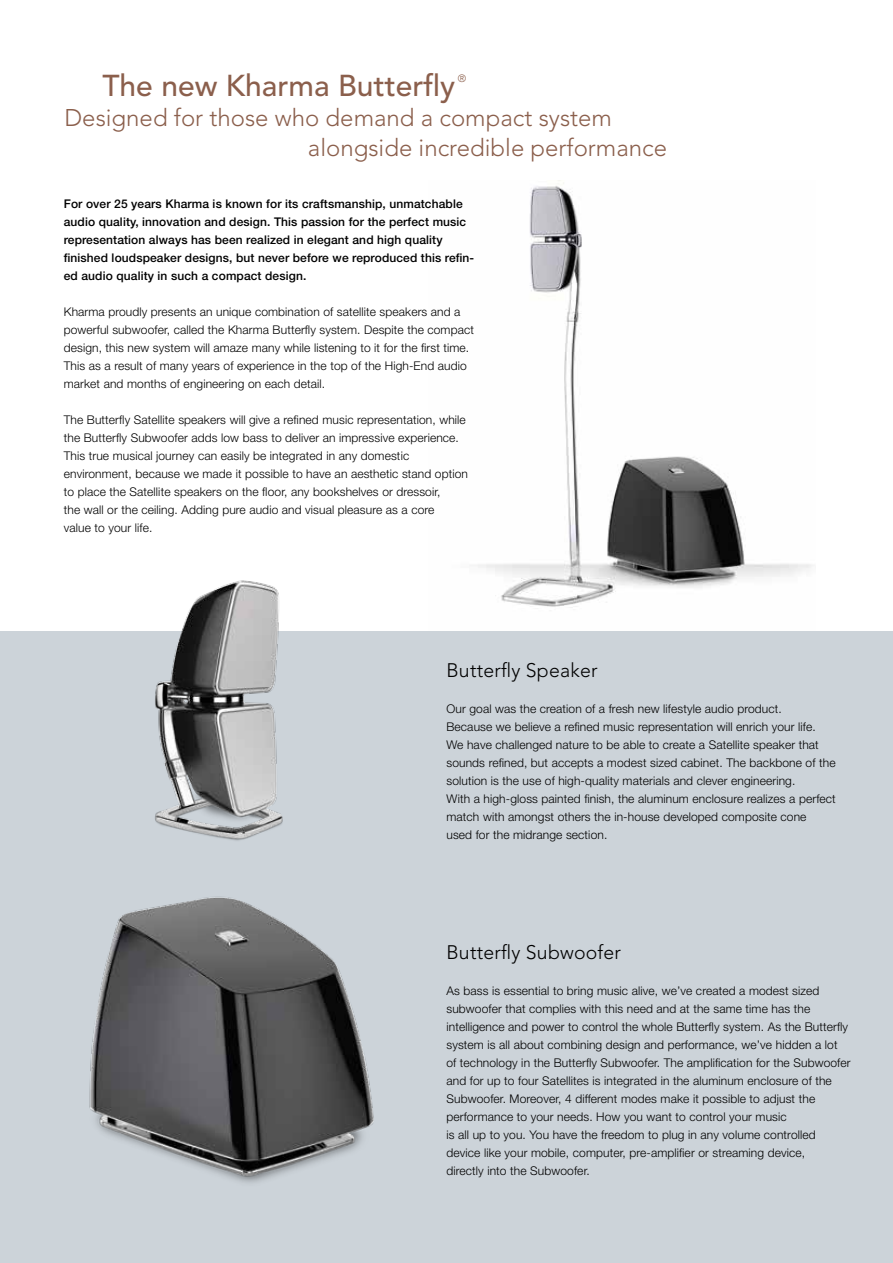
<style>
.page{position:relative;width:893px;height:1263px;background:#fff}
.page>*{position:absolute;margin:0;border:0;box-sizing:border-box;transform-origin:0 0}
.t1{font:500 30px "Avenir LT Std";color:#8b5f4c}
.t2{font:300 24px/30px "Avenir LT Std";color:#8b5f4c}
.t3{font:300 19.5px "Avenir LT Std";letter-spacing:.01em;color:#000}
.t4{font:300 12px/18px "Helvetica Neue LT Std";letter-spacing:.01em;color:#000}
.t5{font:500 12px/18px "Helvetica Neue LT Std";letter-spacing:.01em;color:#000}
.t6{font:300 10.5px "Avenir LT Std";color:#8b5f4c}
</style>
<div class="page">
<img style="left:477px;top:182px;width:336px;height:426px">
<div style="left:0;top:631px;width:893px;height:632px;background:#ccd3d9"></div>
<img style="left:155px;top:580px;width:128px;height:261px">
<img style="left:89px;top:896px;width:285px;height:287px">
<h1 class="t1" style="left:102px;top:68px;width:354px">The new Kharma Butterfly</h1>
<p class="t6" style="left:458px;top:73px;width:10px">®</p>
<h2 class="t2" style="left:308px;top:103px;width:361px;text-indent:-243px">Designed for those who demand a compact system alongside incredible performance</h2>
<p class="t5" style="left:64px;top:195px;width:412px">For over 25 years Kharma is known for its craftsmanship, unmatchable audio quality, innovation and design. This passion for the perfect music representation always has been realized in elegant and high quality finished loudspeaker designs, but never before we reproduced this refin&shy;ed audio quality in such a compact design.</p>
<p class="t4" style="left:64px;top:303px;width:412px">Kharma proudly presents an unique combination of satellite speakers and a powerful subwoofer, called the Kharma Butterfly system. Despite the compact design, this new system will amaze many while listening to it for the first time.<br>This as a result of many years of experience in the top of the High-End audio market and months of engineering on each detail.</p>
<p class="t4" style="left:64px;top:411px;width:406px">The Butterfly Satellite speakers will give a refined music representation, while the Butterfly Subwoofer adds low bass to deliver an impressive experience.<br>This true musical journey can easily be integrated in any domestic environment, because we made it possible to have an aesthetic stand option to place the Satellite speakers on the floor, any bookshelves or dressoir,<br>the wall or the ceiling. Adding pure audio and visual pleasure as a core<br>value to your life.</p>
<h3 class="t3" style="left:446px;top:659px;width:153px">Butterfly Speaker</h3>
<p class="t4" style="left:446px;top:699px;width:391px">Our goal was the creation of a fresh new lifestyle audio product.<br>Because we believe a refined music representation will enrich your life.<br>We have challenged nature to be able to create a Satellite speaker that sounds refined, but accepts a modest sized cabinet. The backbone of the solution is the use of high-quality materials and clever engineering.<br>With a high-gloss painted finish, the aluminum enclosure realizes a perfect match with amongst others the in-house developed composite cone<br>used for the midrange section.</p>
<h3 class="t3" style="left:446px;top:941px;width:176px">Butterfly Subwoofer</h3>
<p class="t4" style="left:446px;top:981px;width:406px">As bass is essential to bring music alive, we’ve created a modest sized subwoofer that complies with this need and at the same time has the intelligence and power to control the whole Butterfly system. As the Butterfly system is all about combining design and performance, we’ve hidden a lot<br>of technology in the Butterfly Subwoofer. The amplification for the Subwoofer and for up to four Satellites is integrated in the aluminum enclosure of the Subwoofer. Moreover, 4 different modes make it possible to adjust the performance to your needs. How you want to control your music<br>is all up to you. You have the freedom to plug in any volume controlled device like your mobile, computer, pre-amplifier or streaming device,<br>directly into the Subwoofer.</p>
</div>
